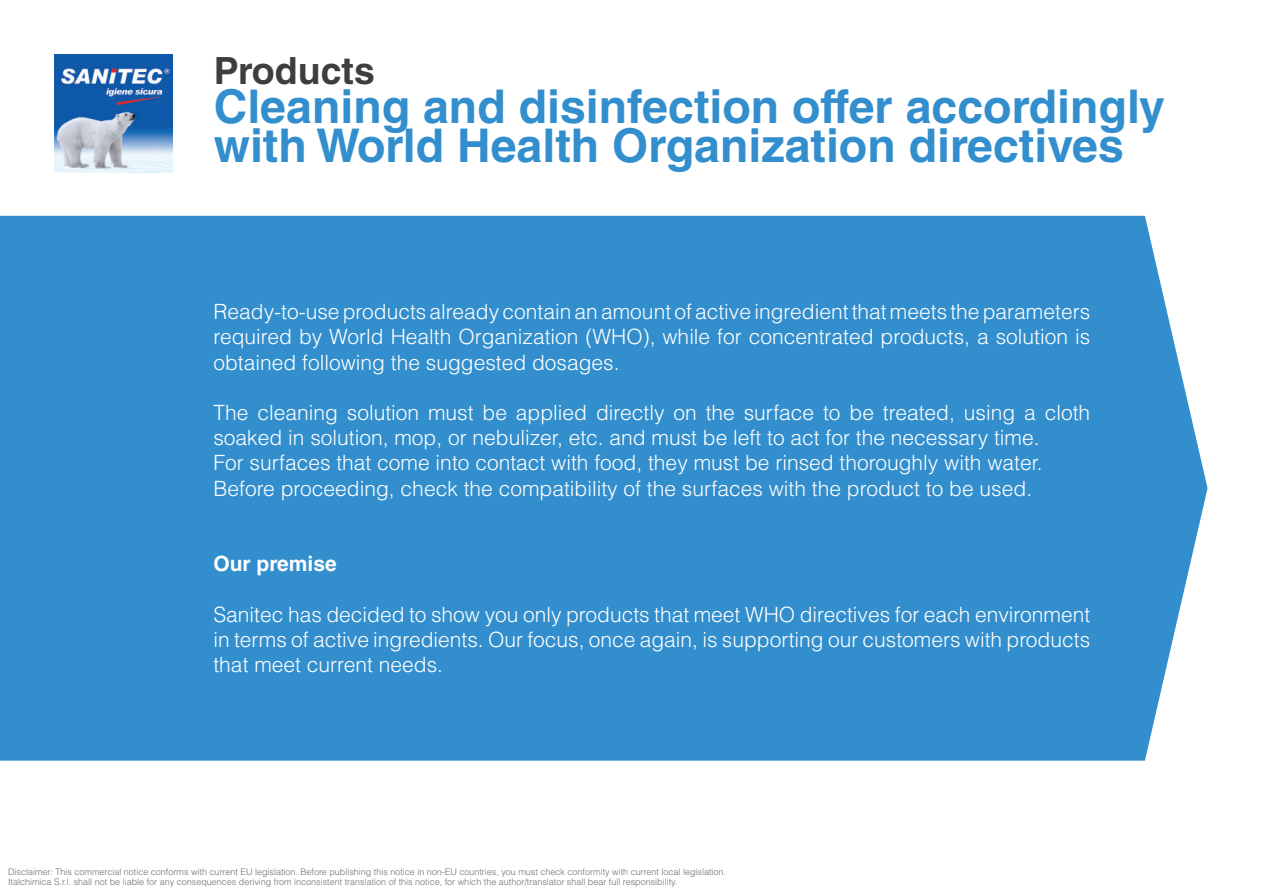
<style>
.page{position:relative;width:1263px;height:893px;background:#fff}
.page>*{position:absolute;margin:0;border:0;box-sizing:border-box;transform-origin:0 0}
.t1{font:700 46.5px/39px "Helvetica LT Std";color:#328ecd}
.t2{font:700 37.5px "Helvetica LT Std";color:#3e3e3f}
.t3{font:300 21px/25.2px "Helvetica LT Std";color:#fff;text-align:justify}
.t4{font:700 21px "Helvetica LT Std";color:#fff}
.t5{font:300 9px/10.8px "Helvetica LT Std";color:#6c6d70}
</style>
<div class="page">
<div style="left:0;top:216px;width:1207px;height:545px;background:#328ecd"></div>
<img style="left:54px;top:54px;width:119px;height:119px">
<h2 class="t2" style="left:214px;top:48px;width:163px">Products</h2>
<h1 class="t1" style="left:214px;top:87px;width:953px">Cleaning and disinfection offer accordingly with World Health Organization directives</h1>
<p class="t3" style="left:213px;top:299px;width:878px">Ready-to-use products already contain an amount of active ingredient that meets the parameters required by World Health Organization (WHO), while for concentrated products, a solution is obtained following the suggested dosages.</p>
<p class="t3" style="left:213px;top:400px;width:878px;text-align:left">The cleaning solution must be applied directly on the surface to be treated, using a cloth soaked in solution, mop, or nebulizer, etc. and must be left to act for the necessary time.<br>For surfaces that come into contact with food, they must be rinsed thoroughly with water.<br>Before proceeding, check the compatibility of the surfaces with the product to be used.</p>
<p class="t4" style="left:213px;top:551px;width:125px">Our premise</p>
<p class="t3" style="left:213px;top:601px;width:878px">Sanitec has decided to show you only products that meet WHO directives for each environment in terms of active ingredients. Our focus, once again, is supporting our customers with products that meet current needs.</p>
<p class="t5" style="left:8px;top:866px;width:719px">Disclaimer: This commercial notice conforms with current EU legislation. Before publishing this notice in non-EU countries, you must check conformity with current local legislation.<br>Italchimica S.r.l. shall not be liable for any consequences deriving from inconsistent translation of this notice, for which the author/translator shall bear full responsibility.</p>
</div>
